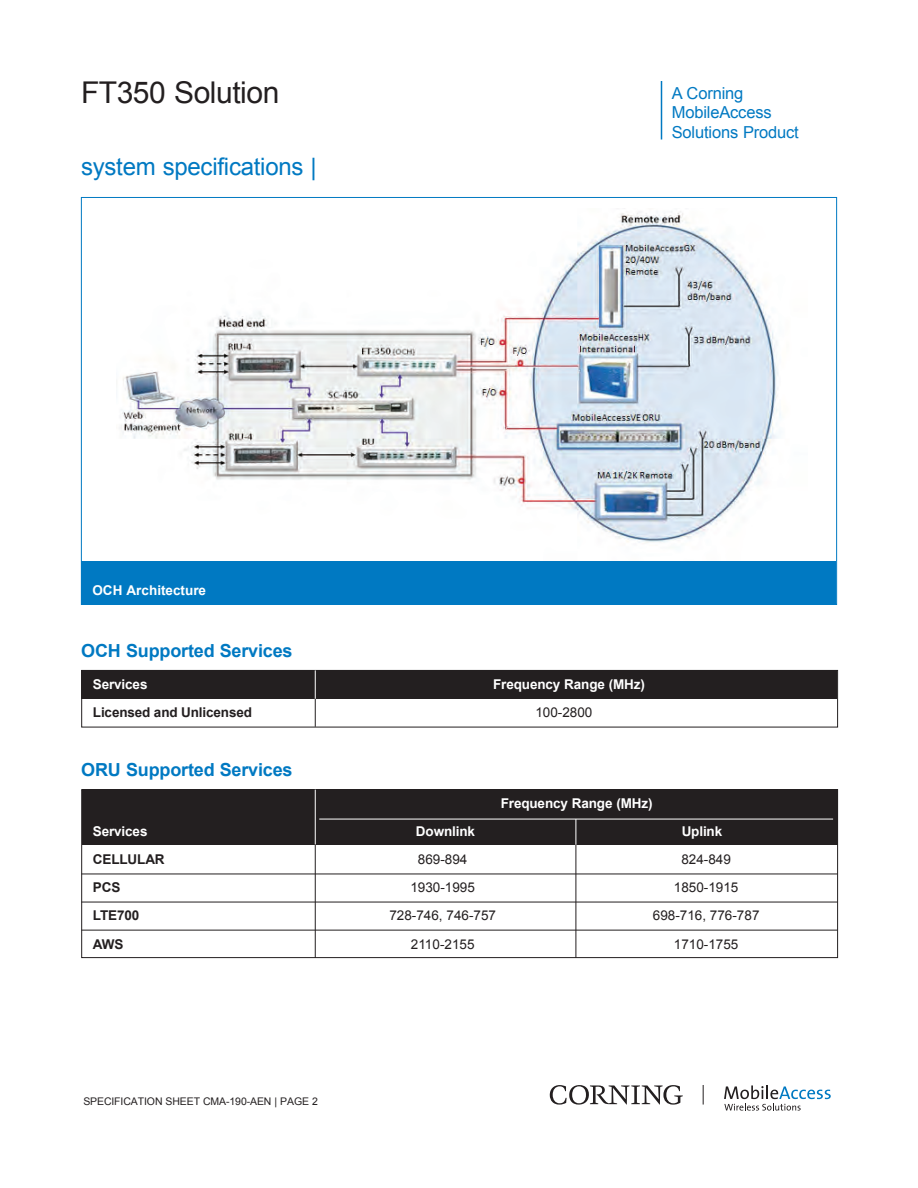
<style>
.page{position:relative;width:918px;height:1188px;background:#fff}
.page>*{position:absolute;margin:0;border:0;box-sizing:border-box;transform-origin:0 0}
.t1{font:30px "Arial";letter-spacing:-.015em;color:#231f20}
.t2{font:24px "Arial";letter-spacing:-.01em;color:#0079c2}
.t3{font:700 18px "Arial";letter-spacing:-.01em;color:#0079c2}
.t4{font:16.5px/19.5px "Arial";letter-spacing:-.01em;color:#0079c2}
.t5{font:13.5px "Arial";color:#231f20}
.t6{font:700 13.5px "Arial";letter-spacing:-.01em;color:#fff}
.t7{font:700 13.5px/28.2px "Arial";letter-spacing:-.01em;color:#231f20}
.t8{font:10.5px "Arial";letter-spacing:-.01em;color:#231f20}
</style>
<div class="page">
<img style="left:117px;top:211px;width:691px;height:351px">
<svg style="left:550px;top:1085px;width:133px;height:20px"></svg>
<svg style="left:703px;top:1085px;width:1px;height:20px"></svg>
<svg style="left:724px;top:1085px;width:107px;height:26px"></svg>
<hr style="left:661px;top:81px;width:1px;height:59px;background:#0079c2">
<div style="left:81px;top:562px;width:755px;height:43px;background:#0079c2"></div>
<div style="left:82px;top:670px;width:755px;height:29px;background:#231f20"></div>
<div style="left:82px;top:789px;width:756px;height:56px;background:#231f20"></div>
<hr style="left:315px;top:844px;width:1px;height:114px;background:#231f20">
<hr style="left:576px;top:844px;width:1px;height:114px;background:#231f20">
<svg style="left:315px;top:670px;width:1px;height:57px"></svg>
<hr style="left:315px;top:790px;width:1px;height:54px;background:#fff">
<svg style="left:576px;top:820px;width:1px;height:25px"></svg>
<hr style="left:81px;top:874px;width:757px;height:1px;background:#231f20">
<hr style="left:81px;top:902px;width:757px;height:1px;background:#231f20">
<hr style="left:81px;top:930px;width:757px;height:1px;background:#231f20">
<hr style="left:319px;top:819px;width:514px;height:1px;background:#fff">
<h1 class="t1" style="left:81px;top:73px;width:200px">FT350 Solution</h1>
<h2 class="t2" style="left:81px;top:151px;width:237px">system specifications |</h2>
<p class="t6" style="left:92px;top:581px;width:115px">OCH Architecture</p>
<h3 class="t3" style="left:81px;top:639px;width:213px">OCH Supported Services</h3>
<p class="t6" style="left:93px;top:675px;width:56px">Services</p>
<p class="t7" style="left:93px;top:699px;width:161px">Licensed and Unlicensed</p>
<h3 class="t3" style="left:81px;top:758px;width:213px">ORU Supported Services</h3>
<p class="t4" style="left:672px;top:84px;width:129px">A Corning<br>MobileAccess<br>Solutions Product</p>
<p class="t6" style="left:493px;top:675px;width:153px">Frequency Range (MHz)</p>
<p class="t5" style="left:535px;top:704px;width:59px">100-2800</p>
<p class="t6" style="left:501px;top:794px;width:153px">Frequency Range (MHz)</p>
<p class="t6" style="left:93px;top:822px;width:56px">Services</p>
<p class="t6" style="left:416px;top:822px;width:61px">Downlink</p>
<p class="t6" style="left:682px;top:822px;width:42px">Uplink</p>
<p class="t7" style="left:93px;top:846px;width:73px">CELLULAR<br>PCS<br>LTE700<br>AWS</p>
<p class="t8" style="left:83px;top:1095px;width:236px">SPECIFICATION SHEET CMA-190-AEN | PAGE 2</p>
<p class="t5" style="left:418px;top:850px;width:51px">869-894</p>
<p class="t5" style="left:681px;top:850px;width:51px">824-849</p>
<p class="t5" style="left:410px;top:878px;width:66px">1930-1995</p>
<p class="t5" style="left:674px;top:878px;width:66px">1850-1915</p>
<p class="t5" style="left:389px;top:907px;width:108px">728-746, 746-757</p>
<p class="t5" style="left:653px;top:907px;width:108px">698-716, 776-787</p>
<p class="t5" style="left:411px;top:936px;width:65px">2110-2155</p>
<p class="t5" style="left:674px;top:936px;width:66px">1710-1755</p>
</div>
